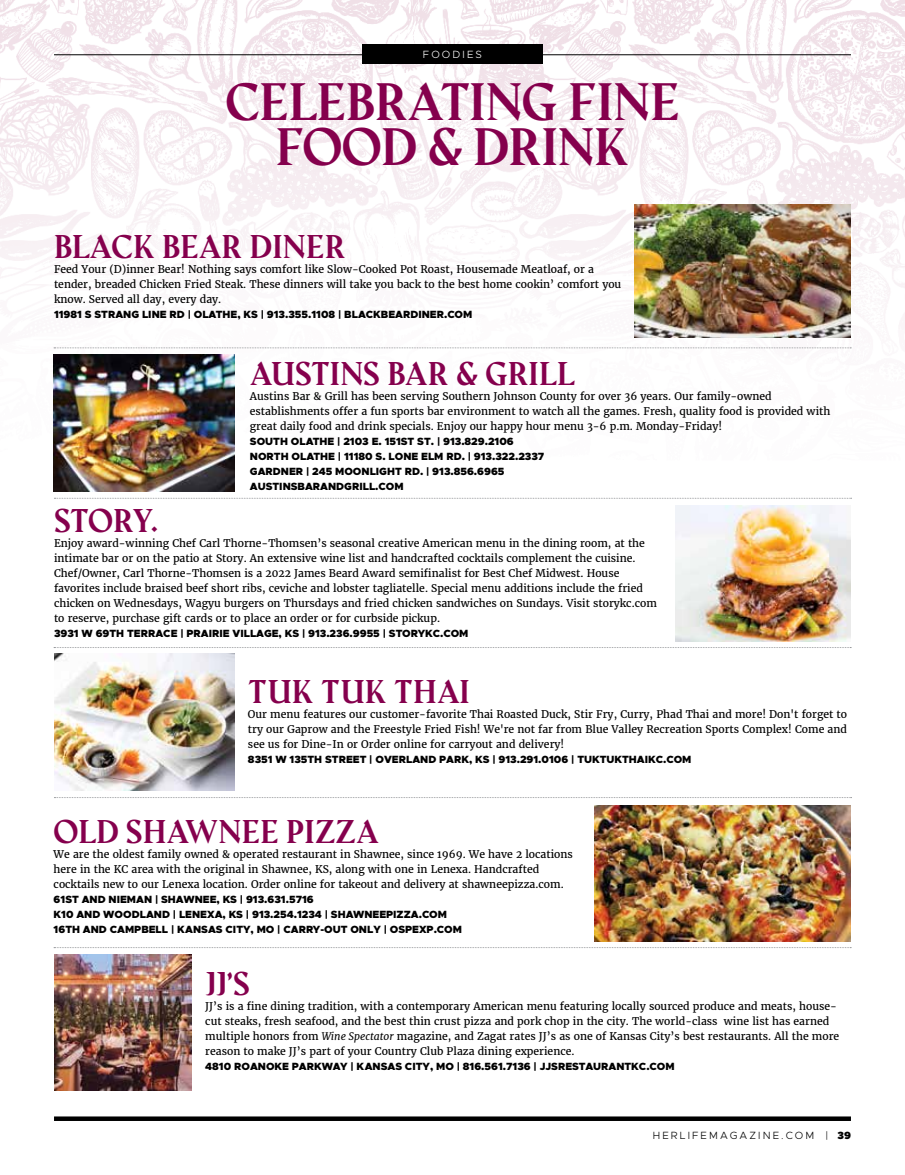
<style>
.page{position:relative;width:905px;height:1175px;background:#fff}
.page>*{position:absolute;margin:0;border:0;box-sizing:border-box;transform-origin:0 0}
.t1{font:700 48px/45px "Amagro";letter-spacing:-.01em;color:#85004d;text-align:center}
.t2{font:700 30px "Amagro";color:#85004d}
.t3{font:10.5px/15px "Merriweather";color:#000}
.t4{font:900 10.5px/15px "Metropolis";color:#000}
.t5{font:300 10.5px "Metropolis";letter-spacing:.2em;color:#000}
.t6{font:300 10.5px "Metropolis";letter-spacing:.2em;color:#fff}
.s1{font-style:italic}
.s2{font-weight:900}
</style>
<div class="page">
<img style="left:0;top:0;width:904px;height:1121px">
<svg style="left:54px;top:1116px;width:796px;height:4px;background:#1e1e1e"></svg>
<hr style="left:54px;top:54px;width:796px;height:1px;background:#000">
<div style="left:362px;top:44px;width:180px;height:20px;background:#000"></div>
<svg style="left:54px;top:347px;width:797px;height:1px"></svg>
<svg style="left:54px;top:498px;width:797px;height:1px"></svg>
<svg style="left:54px;top:797px;width:797px;height:1px"></svg>
<img style="left:54px;top:954px;width:138px;height:136px">
<svg style="left:54px;top:647px;width:797px;height:1px"></svg>
<svg style="left:54px;top:947px;width:797px;height:1px"></svg>
<img style="left:594px;top:805px;width:256px;height:136px">
<img style="left:54px;top:355px;width:180px;height:136px">
<img style="left:54px;top:654px;width:180px;height:136px">
<img style="left:675px;top:505px;width:175px;height:136px">
<img style="left:634px;top:205px;width:216px;height:132px">
<p class="t6" style="left:423px;top:48px;width:60px">FOODIES</p>
<h1 class="t1" style="left:225px;top:81px;width:455px">CELEBRATING FINE<br>FOOD &amp; DRINK</h1>
<h2 class="t2" style="left:54px;top:228px;width:293px">BLACK BEAR DINER</h2>
<p class="t3" style="left:54px;top:261px;width:569px">Feed Your (D)inner Bear! Nothing says comfort like Slow-Cooked Pot Roast, Housemade Meatloaf, or a tender, breaded Chicken Fried Steak. These dinners will take you back to the best home cookin’ comfort you know. Served all day, every day.</p>
<p class="t4" style="left:54px;top:307px;width:420px">11981 S STRANG LINE RD | OLATHE, KS | 913.355.1108 | BLACKBEARDINER.COM</p>
<h2 class="t2" style="left:250px;top:355px;width:327px">AUSTINS BAR &amp; GRILL</h2>
<p class="t3" style="left:250px;top:389px;width:582px">Austins Bar &amp; Grill has been serving Southern Johnson County for over 36 years. Our family-owned establishments offer a fun sports bar environment to watch all the games. Fresh, quality food is provided with great daily food and drink specials. Enjoy our happy hour menu 3-6 p.m. Monday-Friday!</p>
<p class="t4" style="left:250px;top:434px;width:296px">SOUTH OLATHE | 2103 E. 151ST ST. | 913.829.2106<br>NORTH OLATHE | 11180 S. LONE ELM RD. | 913.322.2337<br>GARDNER | 245 MOONLIGHT RD. | 913.856.6965<br>AUSTINSBARANDGRILL.COM</p>
<h2 class="t2" style="left:54px;top:502px;width:106px">STORY.</h2>
<p class="t3" style="left:54px;top:536px;width:604px">Enjoy award-winning Chef Carl Thorne-Thomsen’s seasonal creative American menu in the dining room, at the intimate bar or on the patio at Story. An extensive wine list and handcrafted cocktails complement the cuisine.<br>Chef/Owner, Carl Thorne-Thomsen is a 2022 James Beard Award semifinalist for Best Chef Midwest. House favorites include braised beef short ribs, ceviche and lobster tagliatelle. Special menu additions include the fried chicken on Wednesdays, Wagyu burgers on Thursdays and fried chicken sandwiches on Sundays. Visit storykc.com to reserve, purchase gift cards or to place an order or for curbside pickup.</p>
<p class="t4" style="left:54px;top:626px;width:416px">3931 W 69TH TERRACE | PRAIRIE VILLAGE, KS | 913.236.9955 | STORYKC.COM</p>
<h2 class="t2" style="left:248px;top:673px;width:224px">TUK TUK THAI</h2>
<p class="t3" style="left:248px;top:707px;width:600px;text-align:justify">Our menu features our customer-favorite Thai Roasted Duck, Stir Fry, Curry, Phad Thai and more! Don't forget to try our Gaprow and the Freestyle Fried Fish! We're not far from Blue Valley Recreation Sports Complex! Come and see us for Dine-In or Order online for carryout and delivery!</p>
<p class="t4" style="left:248px;top:752px;width:445px">8351 W 135TH STREET | OVERLAND PARK, KS | 913.291.0106 | TUKTUKTHAIKC.COM</p>
<h2 class="t2" style="left:54px;top:813px;width:327px">OLD SHAWNEE PIZZA</h2>
<p class="t3" style="left:54px;top:847px;width:520px">We are the oldest family owned &amp; operated restaurant in Shawnee, since 1969. We have 2 locations here in the KC area with the original in Shawnee, KS, along with one in Lenexa. Handcrafted cocktails new to our Lenexa location. Order online for takeout and delivery at shawneepizza.com.</p>
<p class="t4" style="left:54px;top:892px;width:410px">61ST AND NIEMAN | SHAWNEE, KS | 913.631.5716<br>K10 AND WOODLAND | LENEXA, KS | 913.254.1234 | SHAWNEEPIZZA.COM<br>16TH AND CAMPBELL | KANSAS CITY, MO | CARRY-OUT ONLY | OSPEXP.COM</p>
<h2 class="t2" style="left:205px;top:965px;width:46px">JJ’S</h2>
<p class="t3" style="left:205px;top:998px;width:635px">JJ’s is a fine dining tradition, with a contemporary American menu featuring locally sourced produce and meats, house&shy;cut steaks, fresh seafood, and the best thin crust pizza and pork chop in the city. The world-class wine list has earned multiple honors from <span class="s1">Wine Spectator</span> magazine, and Zagat rates JJ’s as one of Kansas City’s best restaurants. All the more reason to make JJ’s part of your Country Club Plaza dining experience.</p>
<p class="t4" style="left:205px;top:1059px;width:471px">4810 ROANOKE PARKWAY | KANSAS CITY, MO | 816.561.7136 | JJSRESTAURANTKC.COM</p>
<p class="t5" style="left:653px;top:1128px;width:199px">HERLIFEMAGAZINE.COM | <span class="s2">39</span></p>
</div>
